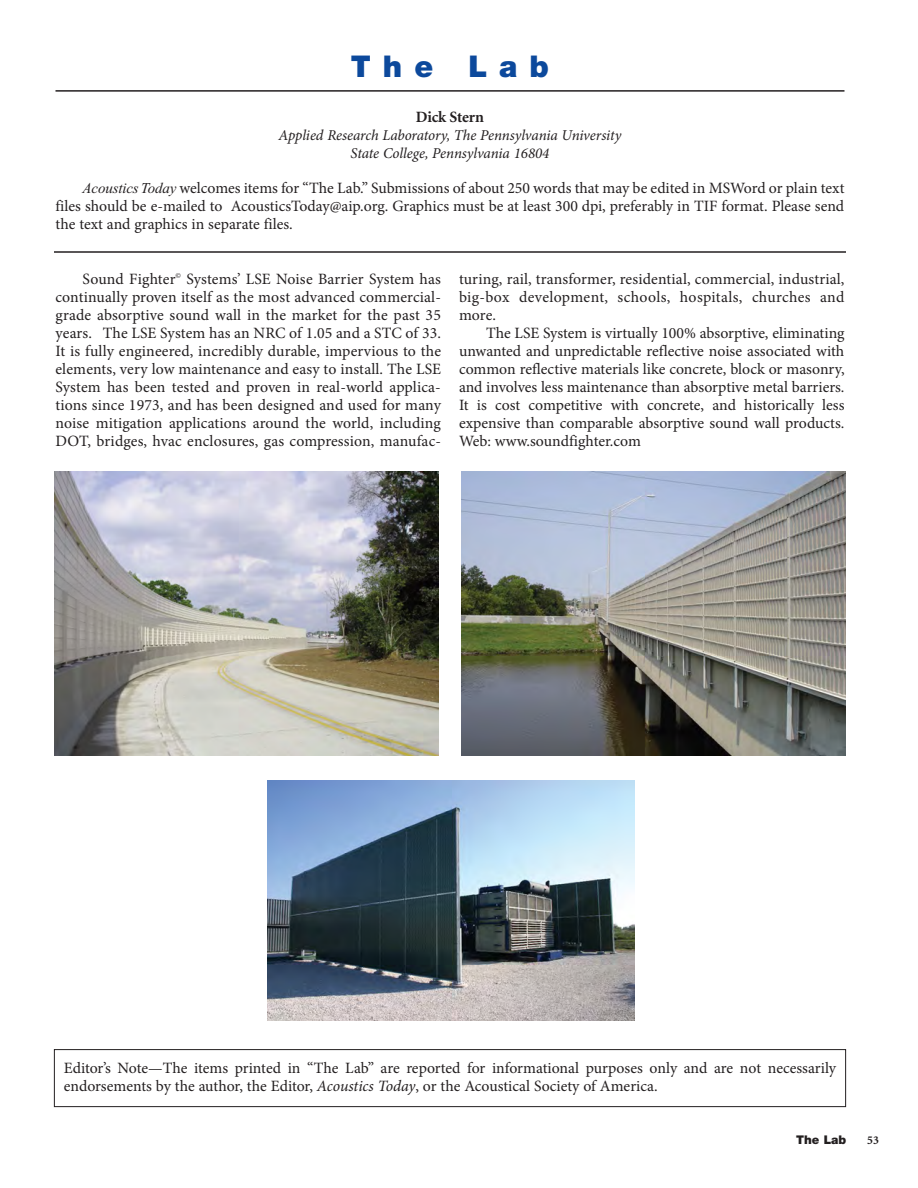
<style>
.page{position:relative;width:918px;height:1188px;background:#fff}
.page>*{position:absolute;margin:0;border:0;box-sizing:border-box;transform-origin:0 0}
.t1{font:900 30px "Helvetica Neue";letter-spacing:.4em;color:#0c499c}
.t2{font:15.75px/18px "Minion Pro";color:#231f20;text-align:justify}
.t3{font:700 15.75px "Minion";letter-spacing:-.01em;color:#231f20}
.t4{font:italic 15px/18px "Minion Pro";letter-spacing:-.01em;color:#231f20;text-align:center}
.t5{font:900 12px "Helvetica Neue";color:#231f20}
.t6{font:700 12px "Minion";color:#231f20}
.s1{font-family:"Times New Roman";font-style:italic;font-size:15px}
.s2{font-style:italic}
</style>
<div class="page">
<hr style="left:56px;top:90px;width:788px;height:2px;background:#231f20">
<div style="left:54px;top:1049px;width:792px;height:58px;border:1px solid #231f20"></div>
<hr style="left:54px;top:251px;width:792px;height:2px;background:#231f20">
<img style="left:54px;top:472px;width:385px;height:284px">
<img style="left:267px;top:780px;width:367px;height:241px">
<img style="left:461px;top:471px;width:385px;height:285px">
<h1 class="t1" style="left:351px;top:55px;width:200px">The Lab</h1>
<p class="t3" style="left:416px;top:111px;width:70px">Dick Stern</p>
<p class="t4" style="left:279px;top:128px;width:344px">Applied Research Laboratory, The Pennsylvania University<br>State College, Pennsylvania 16804</p>
<p class="t2" style="left:55px;top:180px;width:790px;text-indent:27px"><span class="s1">Acoustics Today</span> welcomes items for “The Lab.” Submissions of about 250 words that may be edited in MSWord or plain text files should be e-mailed to AcousticsToday@aip.org. Graphics must be at least 300 dpi, preferably in TIF format. Please send the text and graphics in separate files.</p>
<p class="t2" style="left:55px;top:271px;width:387px;text-indent:27px">Sound Fighter<sup>©</sup> Systems’ LSE Noise Barrier System has continually proven itself as the most advanced commercial&shy;grade absorptive sound wall in the market for the past 35 years. The LSE System has an NRC of 1.05 and a STC of 33.<br>It is fully engineered, incredibly durable, impervious to the elements, very low maintenance and easy to install. The LSE System has been tested and proven in real-world applica&shy;tions since 1973, and has been designed and used for many noise mitigation applications around the world, including DOT, bridges, hvac enclosures, gas compression, manufac-</p>
<p class="t2" style="left:459px;top:271px;width:387px">turing, rail, transformer, residential, commercial, industrial, big-box development, schools, hospitals, churches and more.</p>
<p class="t2" style="left:459px;top:325px;width:387px;text-indent:27px">The LSE System is virtually 100% absorptive, eliminating unwanted and unpredictable reflective noise associated with common reflective materials like concrete, block or masonry, and involves less maintenance than absorptive metal barriers.<br>It is cost competitive with concrete, and historically less expensive than comparable absorptive sound wall products.<br>Web: www.soundfighter.com</p>
<p class="t2" style="left:64px;top:1060px;width:774px">Editor’s Note—The items printed in “The Lab” are reported for informational purposes only and are not necessarily endorsements by the author, the Editor, <span class="s2">Acoustics Today</span>, or the Acoustical Society of America.</p>
<p class="t5" style="left:796px;top:1135px;width:52px">The Lab</p>
<p class="t6" style="left:867px;top:1136px;width:13px">53</p>
</div>
